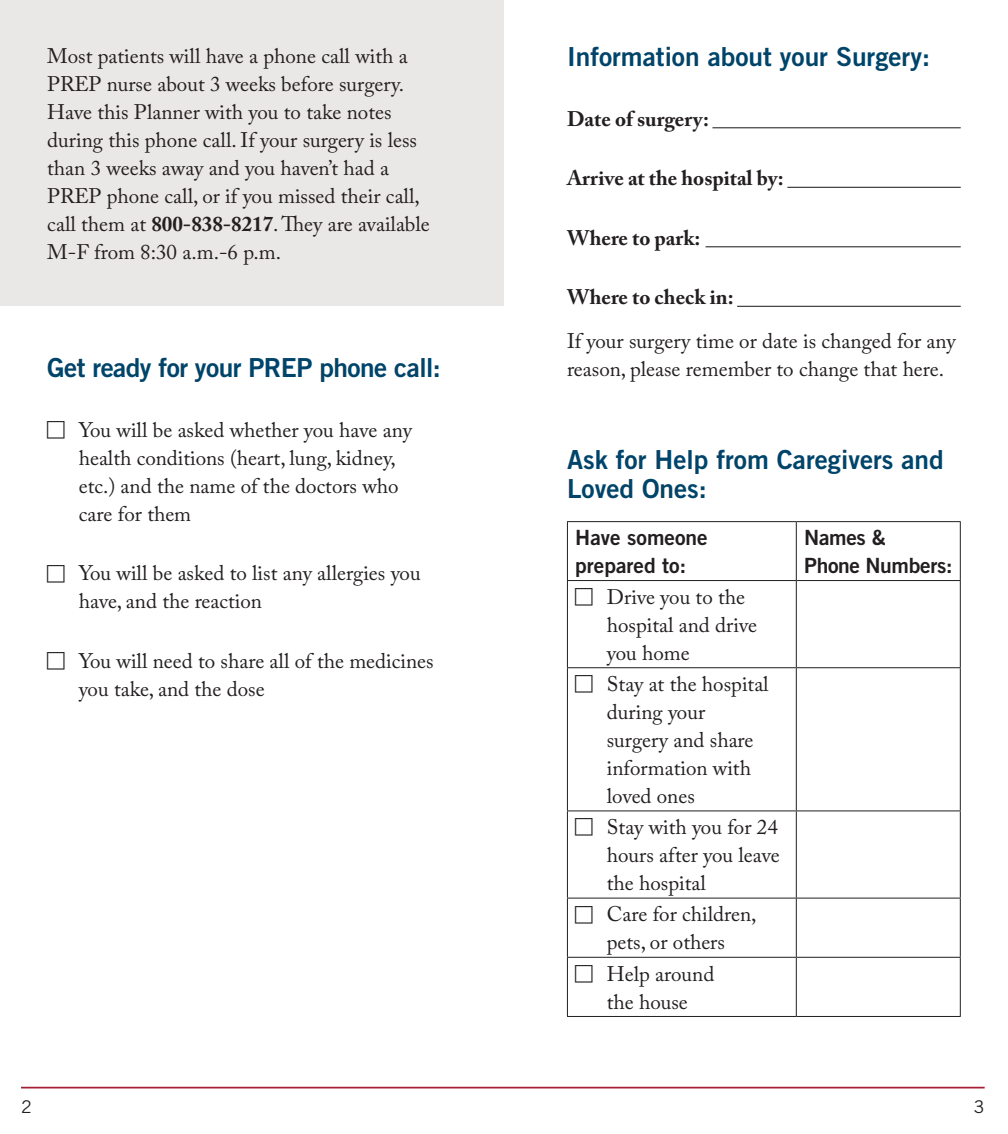
<style>
.page{position:relative;width:1008px;height:1134px;background:#fff}
.page>*{position:absolute;margin:0;border:0;box-sizing:border-box;transform-origin:0 0}
.Subhead{font:26.25px/29.8px "Trade Gothic LT Std Bd 2";color:#00446a}
.Subhead-2{font:26.25px "Trade Gothic LT Std Bd 2";letter-spacing:-.02em;color:#00446a}
.Subhead-3{font:21px/28px "Adobe Caslon Pro";color:#231f20}
.Copy{font:21px/28px "Adobe Caslon Pro";color:#231f20}
.Copy-2{font:700 21px "Adobe Caslon Pro";color:#231f20}
.Copy-3{font:21px/28px "Trade Gothic LT Std Bd 2";color:#231f20}
.Copy-4{font:17.5px "Trade Gothic LT Std";color:#231f20}
.s1{font-weight:700}
</style>
<div class="page">
<div style="left:0;top:0;width:504px;height:306px;background:#eae7e7"></div>
<hr style="left:712px;top:127px;width:249px;height:1px;background:#231f20">
<hr style="left:787px;top:187px;width:174px;height:1px;background:#231f20">
<hr style="left:706px;top:246px;width:255px;height:1px;background:#231f20">
<hr style="left:737px;top:306px;width:224px;height:1px;background:#231f20">
<hr style="left:567px;top:521px;width:229px;height:1px;background:#231f20">
<hr style="left:567px;top:522px;width:1px;height:58px;background:#231f20">
<hr style="left:796px;top:521px;width:165px;height:1px;background:#231f20">
<hr style="left:796px;top:522px;width:1px;height:58px;background:#231f20">
<hr style="left:960px;top:522px;width:1px;height:58px;background:#231f20">
<hr style="left:567px;top:580px;width:229px;height:1px;background:#231f20">
<hr style="left:567px;top:581px;width:1px;height:86px;background:#231f20">
<hr style="left:796px;top:580px;width:165px;height:1px;background:#231f20">
<hr style="left:796px;top:581px;width:1px;height:86px;background:#231f20">
<hr style="left:960px;top:581px;width:1px;height:86px;background:#231f20">
<hr style="left:567px;top:667px;width:229px;height:1px;background:#231f20">
<hr style="left:567px;top:668px;width:1px;height:142px;background:#231f20">
<hr style="left:796px;top:667px;width:165px;height:1px;background:#231f20">
<hr style="left:796px;top:668px;width:1px;height:142px;background:#231f20">
<hr style="left:960px;top:668px;width:1px;height:142px;background:#231f20">
<hr style="left:567px;top:810px;width:229px;height:1px;background:#231f20">
<hr style="left:567px;top:811px;width:1px;height:87px;background:#231f20">
<hr style="left:796px;top:810px;width:165px;height:1px;background:#231f20">
<hr style="left:796px;top:811px;width:1px;height:87px;background:#231f20">
<hr style="left:960px;top:811px;width:1px;height:87px;background:#231f20">
<hr style="left:567px;top:898px;width:229px;height:1px;background:#231f20">
<hr style="left:567px;top:899px;width:1px;height:58px;background:#231f20">
<hr style="left:796px;top:898px;width:165px;height:1px;background:#231f20">
<hr style="left:796px;top:899px;width:1px;height:58px;background:#231f20">
<hr style="left:960px;top:899px;width:1px;height:58px;background:#231f20">
<hr style="left:567px;top:957px;width:229px;height:1px;background:#231f20">
<hr style="left:567px;top:958px;width:1px;height:58px;background:#231f20">
<hr style="left:796px;top:957px;width:165px;height:1px;background:#231f20">
<hr style="left:796px;top:958px;width:1px;height:58px;background:#231f20">
<hr style="left:960px;top:958px;width:1px;height:58px;background:#231f20">
<hr style="left:567px;top:1016px;width:229px;height:1px;background:#231f20">
<hr style="left:796px;top:1016px;width:165px;height:1px;background:#231f20">
<hr style="left:21px;top:1087px;width:964px;height:1px;background:#a62035">
<p class="Subhead-3" style="left:47px;top:41px;width:384px">Most patients will have a phone call with a PREP nurse about 3 weeks before surgery.<br>Have this Planner with you to take notes during this phone call. If your surgery is less than 3 weeks away and you haven’t had a PREP phone call, or if you missed their call, call them at <span class="s1">800-838-8217</span>. They are available M-F from 8:30 a.m.-6 p.m.</p>
<p class="Subhead-2" style="left:47px;top:352px;width:395px">Get ready for your PREP phone call:</p>
<p class="Subhead-3" style="left:79px;top:416px;width:335px">You will be asked whether you have any health conditions (heart, lung, kidney, etc.) and the name of the doctors who care for them</p>
<p class="Subhead-3" style="left:79px;top:559px;width:343px">You will be asked to list any allergies you have, and the reaction</p>
<p class="Subhead-3" style="left:79px;top:647px;width:356px">You will need to share all of the medicines you take, and the dose</p>
<p class="Subhead" style="left:567px;top:42px;width:365px">Information about your Surgery:</p>
<p class="Copy-2" style="left:567px;top:106px;width:143px">Date of surgery:</p>
<p class="Copy-2" style="left:567px;top:166px;width:218px">Arrive at the hospital by:</p>
<p class="Copy-2" style="left:567px;top:225px;width:135px">Where to park:</p>
<p class="Copy-2" style="left:567px;top:285px;width:168px">Where to check in:</p>
<p class="Copy" style="left:567px;top:327px;width:390px">If your surgery time or date is changed for any reason, please remember to change that here.</p>
<p class="Subhead" style="left:567px;top:444px;width:378px">Ask for Help from Caregivers and<br>Loved Ones:</p>
<p class="Copy-3" style="left:575px;top:523px;width:134px">Have someone prepared to:</p>
<p class="Copy-3" style="left:804px;top:523px;width:150px">Names &amp;<br>Phone Numbers:</p>
<p class="Subhead-3" style="left:607px;top:583px;width:152px">Drive you to the hospital and drive you home</p>
<p class="Subhead-3" style="left:607px;top:670px;width:163px">Stay at the hospital during your surgery and share information with loved ones</p>
<p class="Subhead-3" style="left:607px;top:813px;width:174px;text-align:justify">Stay with you for 24 hours after you leave the hospital</p>
<p class="Subhead-3" style="left:607px;top:900px;width:151px">Care for children, pets, or others</p>
<p class="Subhead-3" style="left:607px;top:959px;width:109px">Help around the house</p>
<p class="Copy-4" style="left:21px;top:1097px;width:12px">2</p>
<p class="Copy-4" style="left:974px;top:1097px;width:12px">3</p>
</div>
